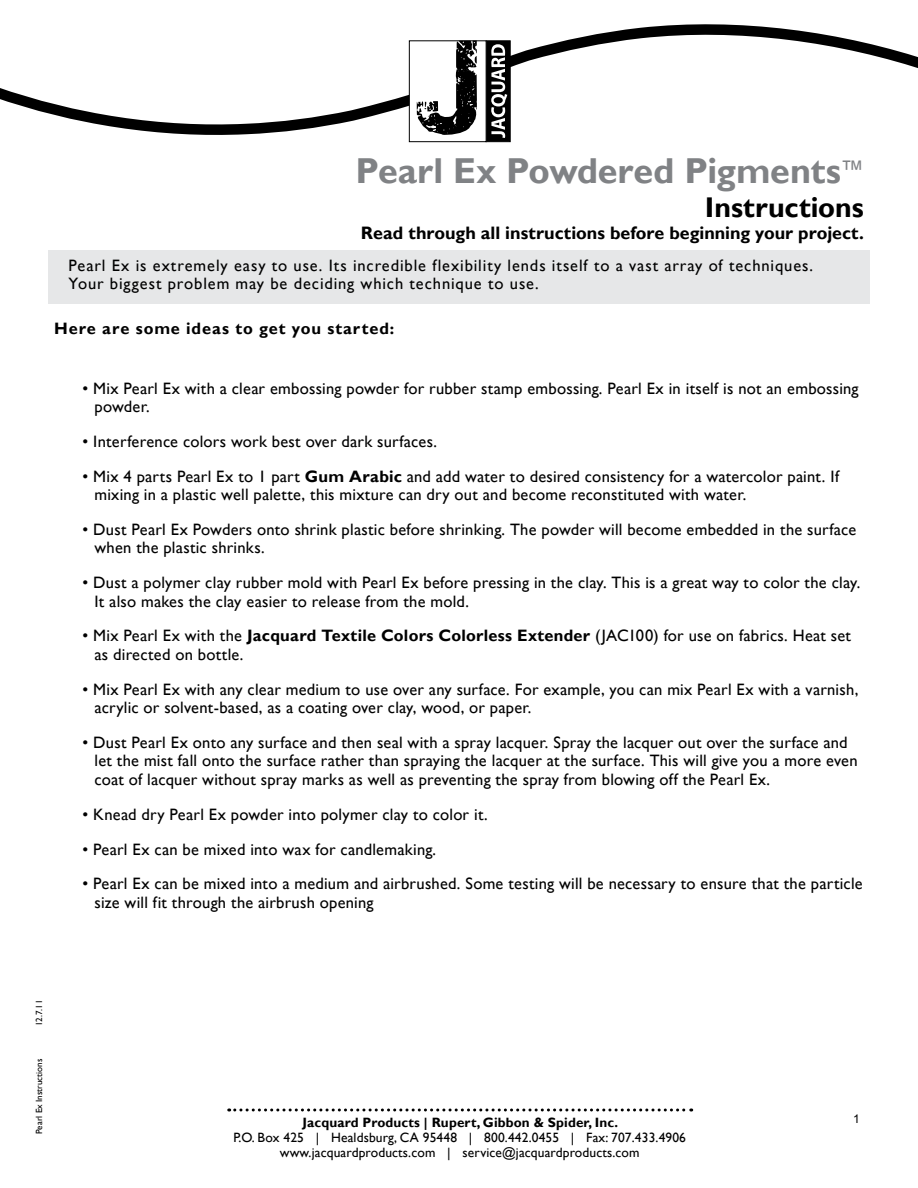
<style>
.page{position:relative;width:918px;height:1188px;background:#fff}
.page>*{position:absolute;margin:0;border:0;box-sizing:border-box;transform-origin:0 0}
.t1{font:700 36px "Gill Sans";letter-spacing:-.005em;color:#808285}
.t2{font:700 28.5px "Gill Sans";color:#000}
.t3{font:700 18px "Gill Sans";color:#000}
.t4{font:16.5px/18.5px "Gill Sans";letter-spacing:.015em;color:#000}
.t5{font:16.5px/18.5px "Gill Sans";letter-spacing:.055em;color:#000}
.t6{font:700 16.5px "Gill Sans";letter-spacing:.055em;color:#000}
.t7{font:13.5px/15px "Gill Sans";letter-spacing:.01em;color:#000;text-align:center}
.t8{font:700 13.5px "Gill Sans";letter-spacing:.01em;color:#000}
.t9{font:12px "Arial";color:#000}
.t10{font:9px "Gill Sans";color:#000}
.s1{font-weight:700}
</style>
<div class="page">
<div style="left:48px;top:250px;width:822px;height:54px;background:#e6e7e8"></div>
<svg style="left:0;top:24px;width:918px;height:114px"></svg>
<div style="left:486px;top:40px;width:25px;height:102px;background:#000;border:1px solid #000"></div>
<div style="left:409px;top:40px;width:77px;height:102px;background:#fff;border:1px solid #000"></div>
<svg style="left:417px;top:41px;width:60px;height:94px"></svg>
<svg style="left:491px;top:44px;width:16px;height:94px"></svg>
<svg style="left:229px;top:1108px;width:463px;height:4px"></svg>
<h1 class="t1" style="left:356px;top:150px;width:510px">Pearl Ex Powdered Pigments<sup>™</sup></h1>
<h2 class="t2" style="left:705px;top:191px;width:161px">Instructions</h2>
<p class="t3" style="left:361px;top:222px;width:505px">Read through all instructions before beginning your project.</p>
<p class="t5" style="left:69px;top:256px;width:746px">Pearl Ex is extremely easy to use. Its incredible flexibility lends itself to a vast array of techniques.<br>Your biggest problem may be deciding which technique to use.</p>
<p class="t6" style="left:54px;top:319px;width:342px">Here are some ideas to get you started:</p>
<p class="t4" style="left:94px;top:379px;width:766px;text-indent:-12px">• Mix Pearl Ex with a clear embossing powder for rubber stamp embossing. Pearl Ex in itself is not an embossing powder.</p>
<p class="t4" style="left:82px;top:432px;width:356px">• Interference colors work best over dark surfaces.</p>
<p class="t4" style="left:94px;top:467px;width:746px;text-indent:-12px">• Mix 4 parts Pearl Ex to 1 part <span class="s1">Gum Arabic</span> and add water to desired consistency for a watercolor paint. If mixing in a plastic well palette, this mixture can dry out and become reconstituted with water.</p>
<p class="t4" style="left:94px;top:520px;width:763px;text-indent:-12px">• Dust Pearl Ex Powders onto shrink plastic before shrinking. The powder will become embedded in the surface when the plastic shrinks.</p>
<p class="t4" style="left:94px;top:573px;width:767px;text-indent:-12px">• Dust a polymer clay rubber mold with Pearl Ex before pressing in the clay. This is a great way to color the clay.<br>It also makes the clay easier to release from the mold.</p>
<p class="t4" style="left:95px;top:627px;width:758px;text-indent:-12px">• Mix Pearl Ex with the <span class="s1">Jacquard Textile Colors Colorless Extender</span> (JAC100) for use on fabrics. Heat set as directed on bottle.</p>
<p class="t4" style="left:95px;top:680px;width:765px;text-indent:-12px">• Mix Pearl Ex with any clear medium to use over any surface. For example, you can mix Pearl Ex with a varnish, acrylic or solvent-based, as a coating over clay, wood, or paper.</p>
<p class="t4" style="left:95px;top:733px;width:765px;text-indent:-12px">• Dust Pearl Ex onto any surface and then seal with a spray lacquer. Spray the lacquer out over the surface and let the mist fall onto the surface rather than spraying the lacquer at the surface. This will give you a more even coat of lacquer without spray marks as well as preventing the spray from blowing off the Pearl Ex.</p>
<p class="t4" style="left:83px;top:805px;width:407px">• Knead dry Pearl Ex powder into polymer clay to color it.</p>
<p class="t4" style="left:83px;top:840px;width:355px">• Pearl Ex can be mixed into wax for candlemaking.</p>
<p class="t4" style="left:95px;top:875px;width:770px;text-indent:-12px">• Pearl Ex can be mixed into a medium and airbrushed. Some testing will be necessary to ensure that the particle size will fit through the airbrush opening</p>
<p class="t10" style="left:34px;top:1026px;width:28px;rotate:-90deg">12.7.11</p>
<p class="t10" style="left:34px;top:1134px;width:77px;rotate:-90deg">Pearl Ex Instructions</p>
<p class="t8" style="left:303px;top:1114px;width:317px">Jacquard Products | Rupert, Gibbon &amp; Spider, Inc.</p>
<p class="t7" style="left:233px;top:1130px;width:454px">P.O. Box 425 | Healdsburg, CA 95448 | 800.442.0455 | Fax: 707.433.4906 www.jacquardproducts.com | service@jacquardproducts.com</p>
<p class="t9" style="left:853px;top:1111px;width:8px">1</p>
</div>
